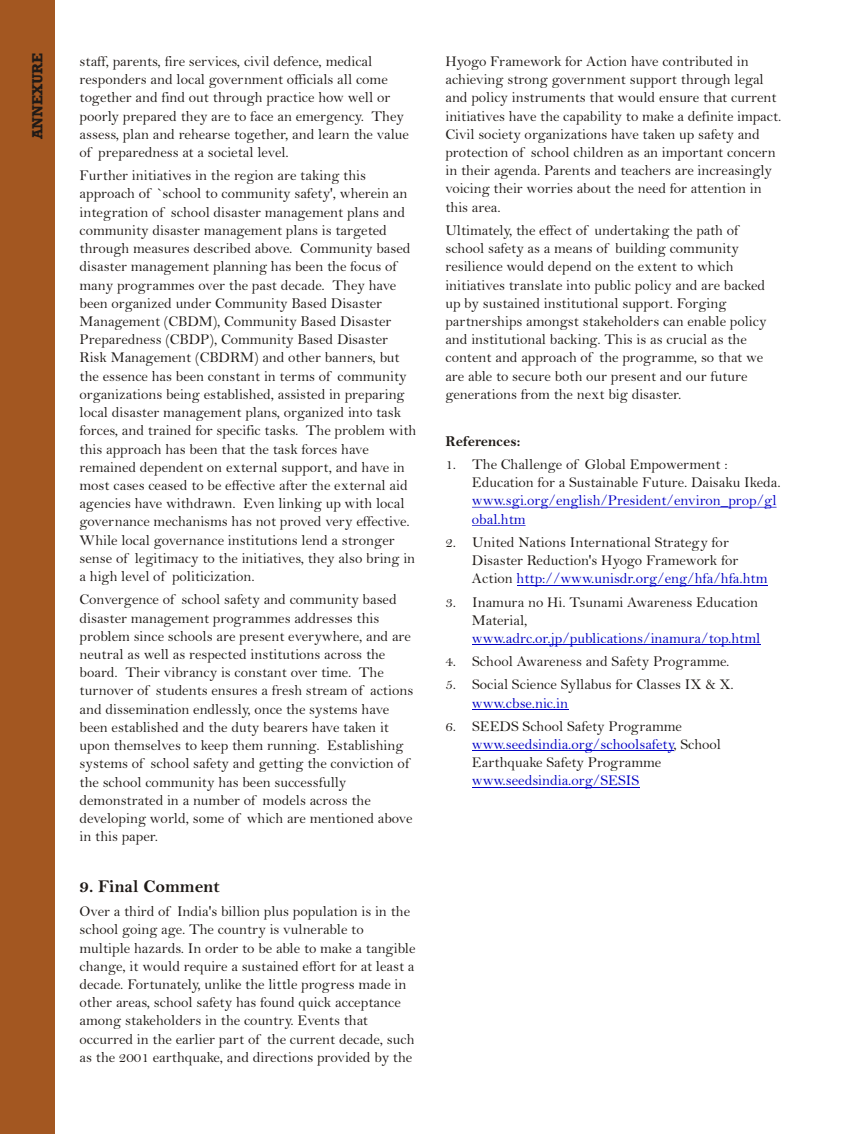
<style>
.page{position:relative;width:864px;height:1134px;background:#fff}
.page>*{position:absolute;margin:0;border:0;box-sizing:border-box;transform-origin:0 0}
.t1{font:700 18px "Bell";color:#1f1a17}
.t2{font:15px/18.1px "Bell";color:#1f1a17}
.t3{font:15px/18.1px "Bell";color:#0000c4}
.t4{font:700 15px "Bell";color:#1f1a17}
.t5{font:700 15px "Rockwell";color:#1f1a17}
.s1{color:#0000c4}
</style>
<div class="page">
<div style="left:0;top:0;width:54px;height:1134px;background:#a35721"></div>
<hr style="left:472px;top:507px;width:305px;height:1px;background:#0000c4">
<hr style="left:472px;top:525px;width:54px;height:1px;background:#0000c4">
<hr style="left:517px;top:585px;width:251px;height:1px;background:#0000c4">
<hr style="left:472px;top:644px;width:288px;height:1px;background:#0000c4">
<hr style="left:472px;top:709px;width:96px;height:1px;background:#0000c4">
<hr style="left:472px;top:750px;width:201px;height:1px;background:#0000c4">
<hr style="left:472px;top:787px;width:167px;height:1px;background:#0000c4">
<p class="t5" style="left:32px;top:139px;width:88px;rotate:-90deg">ANNEXURE</p>
<p class="t2" style="left:80px;top:54px;width:331px">staff, parents, fire services, civil defence, medical responders and local government officials all come together and find out through practice how well or poorly prepared they are to face an emergency. They assess, plan and rehearse together, and learn the value of preparedness at a societal level.</p>
<p class="t2" style="left:80px;top:168px;width:338px">Further initiatives in the region are taking this approach of `school to community safety', wherein an integration of school disaster management plans and community disaster management plans is targeted through measures described above. Community based disaster management planning has been the focus of many programmes over the past decade. They have been organized under Community Based Disaster Management (CBDM), Community Based Disaster Preparedness (CBDP), Community Based Disaster Risk Management (CBDRM) and other banners, but the essence has been constant in terms of community organizations being established, assisted in preparing local disaster management plans, organized into task forces, and trained for specific tasks. The problem with this approach has been that the task forces have remained dependent on external support, and have in most cases ceased to be effective after the external aid agencies have withdrawn. Even linking up with local governance mechanisms has not proved very effective.<br>While local governance institutions lend a stronger sense of legitimacy to the initiatives, they also bring in a high level of politicization.</p>
<p class="t2" style="left:80px;top:592px;width:335px">Convergence of school safety and community based disaster management programmes addresses this problem since schools are present everywhere, and are neutral as well as respected institutions across the board. Their vibrancy is constant over time. The turnover of students ensures a fresh stream of actions and dissemination endlessly, once the systems have been established and the duty bearers have taken it upon themselves to keep them running. Establishing systems of school safety and getting the conviction of the school community has been successfully demonstrated in a number of models across the developing world, some of which are mentioned above in this paper.</p>
<p class="t1" style="left:80px;top:880px;width:142px">9. Final Comment</p>
<p class="t2" style="left:80px;top:904px;width:337px">Over a third of India's billion plus population is in the school going age. The country is vulnerable to multiple hazards. In order to be able to make a tangible change, it would require a sustained effort for at least a decade. Fortunately, unlike the little progress made in other areas, school safety has found quick acceptance among stakeholders in the country. Events that occurred in the earlier part of the current decade, such as the 2001 earthquake, and directions provided by the</p>
<p class="t2" style="left:445px;top:54px;width:338px">Hyogo Framework for Action have contributed in achieving strong government support through legal and policy instruments that would ensure that current initiatives have the capability to make a definite impact.<br>Civil society organizations have taken up safety and protection of school children as an important concern in their agenda. Parents and teachers are increasingly voicing their worries about the need for attention in this area.</p>
<p class="t2" style="left:445px;top:223px;width:323px">Ultimately, the effect of undertaking the path of school safety as a means of building community resilience would depend on the extent to which initiatives translate into public policy and are backed up by sustained institutional support. Forging partnerships amongst stakeholders can enable policy and institutional backing. This is as crucial as the content and approach of the programme, so that we are able to secure both our present and our future generations from the next big disaster.</p>
<p class="t4" style="left:445px;top:436px;width:76px">References:</p>
<p class="t2" style="left:472px;top:457px;width:310px;text-indent:-27px">1. The Challenge of Global Empowerment :<br>Education for a Sustainable Future. Daisaku Ikeda.</p>
<p class="t3" style="left:472px;top:493px;width:306px">www.sgi.org/english/President/environ_prop/gl obal.htm</p>
<p class="t2" style="left:472px;top:535px;width:297px;text-indent:-27px">2. United Nations International Strategy for<br>Disaster Reduction's Hyogo Framework for<br>Action <span class="s1">http://www.unisdr.org/eng/hfa/hfa.htm</span></p>
<p class="t2" style="left:472px;top:594px;width:288px;text-indent:-27px">3. Inamura no Hi. Tsunami Awareness Education<br>Material,</p>
<p class="t2" style="left:445px;top:654px;width:286px">4. School Awareness and Safety Programme.</p>
<p class="t2" style="left:445px;top:677px;width:290px">5. Social Science Syllabus for Classes IX &amp; X.</p>
<p class="t2" style="left:472px;top:719px;width:251px;text-indent:-27px">6. SEEDS School Safety Programme <span class="s1">www.seedsindia.org/schoolsafety</span>, School<br>Earthquake Safety Programme</p>
<p class="t3" style="left:472px;top:631px;width:290px">www.adrc.or.jp/publications/inamura/top.html</p>
<p class="t3" style="left:472px;top:695px;width:98px">www.cbse.nic.in</p>
<p class="t3" style="left:472px;top:773px;width:169px">www.seedsindia.org/SESIS</p>
</div>
